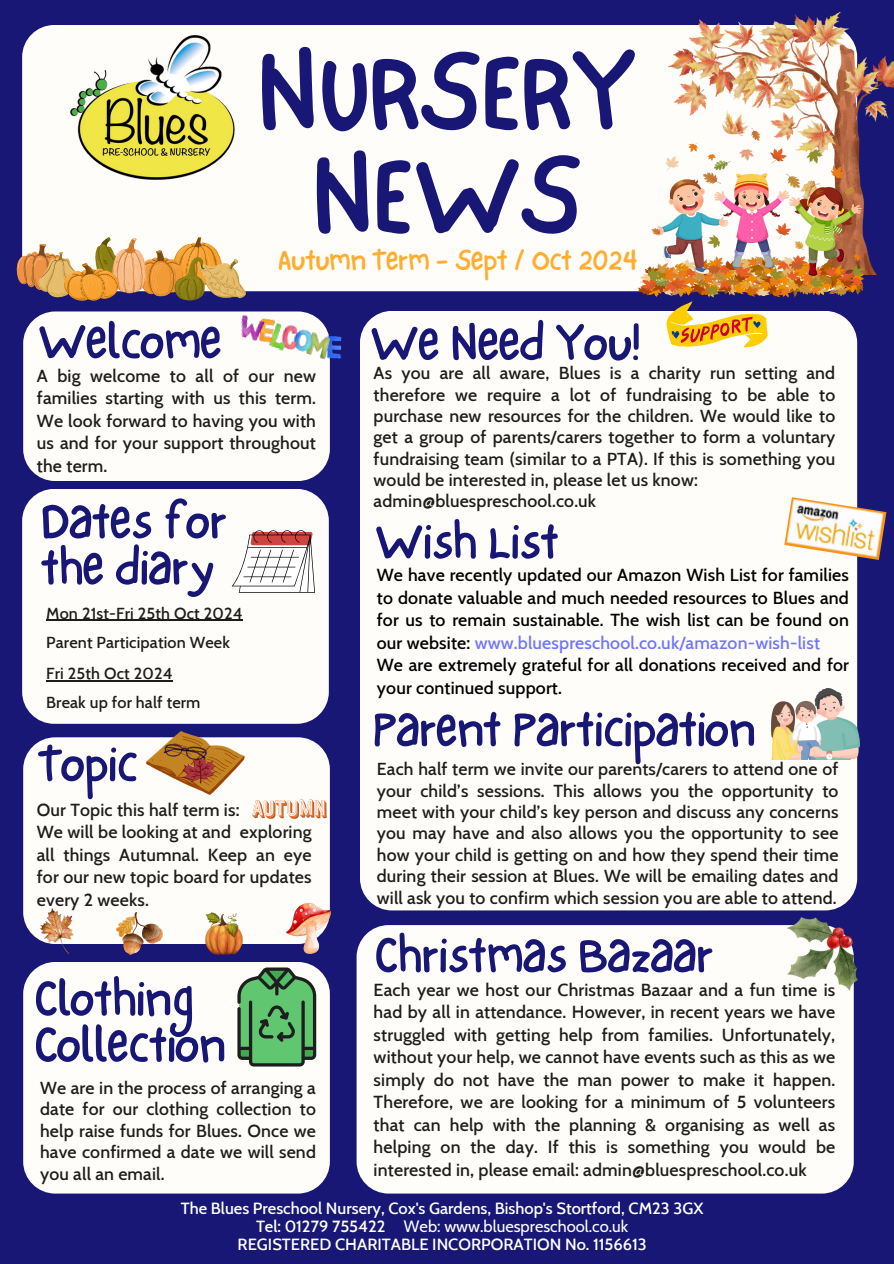
<style>
.page{position:relative;width:894px;height:1264px;background:#fff}
.page>*{position:absolute;margin:0;border:0;box-sizing:border-box;transform-origin:0 0}
.t1{font:115.35px/103.5px "NF One Little Font Regular";letter-spacing:-.025em;color:#181775;text-align:center}
.t2{font:51.75px/46.2px "NF One Little Font Regular";letter-spacing:-.025em;color:#181775}
.t3{font:30px "NF One Little Font Regular";letter-spacing:-.025em;color:#fead31}
.t4{font:500 17.7px/22.5px "Cabin";letter-spacing:.01em;color:#1d1d1b;text-align:justify}
.t5{font:500 17.7px/22.5px "Cabin";letter-spacing:.01em;color:#000}
.t6{font:500 16.5px "Cabin";color:#fff}
.t7{font:16.5px "Cabin";color:#fff}
.t8{font:500 16.2px "Cabin";letter-spacing:.01em;color:#1d1d1b}
.s1{color:#7075ff}
.s2{font-weight:500}
</style>
<div class="page">
<div style="left:0;top:0;width:893px;height:1263px;background:#181775"></div>
<div style="left:22px;top:25px;width:834px;height:266px;background:#fffdfa;border-radius:32px"></div>
<div style="left:360px;top:311px;width:496px;height:599px;background:#fffdfa;border-radius:32px"></div>
<div style="left:22px;top:489px;width:306px;height:234px;background:#fffdfa;border-radius:32px"></div>
<div style="left:356px;top:925px;width:497px;height:268px;background:#fffdfa;border-radius:32px"></div>
<img style="left:70px;top:35px;width:165px;height:145px">
<div style="left:23px;top:962px;width:307px;height:231px;background:#fffdfa;border-radius:32px"></div>
<svg style="left:231px;top:530px;width:84px;height:62px"></svg>
<div style="left:23px;top:311px;width:307px;height:170px;background:#fffdfa;border-radius:32px"></div>
<img style="left:236px;top:311px;width:106px;height:54px">
<div style="left:23px;top:737px;width:307px;height:207px;background:#fffdfa;border-radius:32px"></div>
<img style="left:668px;top:12px;width:225px;height:262px">
<img style="left:638px;top:128px;width:226px;height:170px">
<svg style="left:16px;top:236px;width:231px;height:65px"></svg>
<img style="left:771px;top:688px;width:88px;height:71px">
<img style="left:40px;top:908px;width:34px;height:45px">
<img style="left:117px;top:912px;width:46px;height:42px">
<img style="left:206px;top:912px;width:37px;height:42px">
<img style="left:286px;top:903px;width:44px;height:50px">
<img style="left:146px;top:731px;width:98px;height:63px">
<img style="left:784px;top:497px;width:102px;height:63px">
<img style="left:786px;top:917px;width:70px;height:73px">
<svg style="left:666px;top:301px;width:101px;height:46px"></svg>
<svg style="left:252px;top:799px;width:74px;height:19px"></svg>
<svg style="left:237px;top:967px;width:79px;height:99px;background:#5e9f68"></svg>
<hr style="left:46px;top:680px;width:127px;height:1px;background:#1d1d1b">
<hr style="left:46px;top:619px;width:196px;height:2px;background:#1d1d1b">
<p class="t1" style="left:256px;top:39px;width:382px">NURSERY<br>NEWS</p>
<p class="t3" style="left:277px;top:242px;width:362px">Autumn Term - Sept / Oct 2024</p>
<h2 class="t2" style="left:37px;top:317px;width:186px">Welcome</h2>
<h4 class="t4" style="left:37px;top:364px;width:280px">A big welcome to all of our new families starting with us this term.<br>We look forward to having you with us and for your support throughout the term.</h4>
<p class="t2" style="left:40px;top:497px;width:188px">Dates for the diary</p>
<h2 class="t8" style="left:46px;top:603px;width:198px">Mon 21st-Fri 25th Oct 2024</h2>
<p class="t8" style="left:46px;top:632px;width:185px">Parent Participation Week</p>
<p class="t8" style="left:46px;top:663px;width:128px">Fri 25th Oct 2024</p>
<p class="t8" style="left:46px;top:692px;width:156px">Break up for half term</p>
<p class="t2" style="left:37px;top:740px;width:103px">Topic</p>
<p class="t4" style="left:37px;top:798px;width:276px;text-align:left">Our Topic this half term is:<br>We will be looking at and exploring all things Autumnal. Keep an eye for our new topic board for updates every 2 weeks.</p>
<p class="t2" style="left:33px;top:974px;width:193px">Clothing<br>Collection</p>
<p class="t4" style="left:40px;top:1077px;width:277px;line-height:21.3px">We are in the process of arranging a date for our clothing collection to help raise funds for Blues. Once we have confirmed a date we will send you all an email.</p>
<h2 class="t2" style="left:369px;top:319px;width:274px">We Need You!</h2>
<p class="t4" style="left:373px;top:362px;width:463px;line-height:21.3px">As you are all aware, Blues is a charity run setting and therefore we require a lot of fundraising to be able to purchase new resources for the children. We would like to get a group of parents/carers together to form a voluntary fundraising team (similar to a PTA). If this is something you would be interested in, please let us know:</p>
<p class="t4" style="left:373px;top:490px;width:224px">admin@bluespreschool.co.uk</p>
<p class="t2" style="left:373px;top:518px;width:187px">Wish List</p>
<h2 class="t5" style="left:377px;top:563px;width:473px">We have recently updated our Amazon Wish List for families to donate valuable and much needed resources to Blues and for us to remain sustainable. The wish list can be found on our website: <span class="s1">www.bluespreschool.co.uk/amazon-wish-list </span>We are extremely grateful for all donations received and for your continued support.</h2>
<p class="t2" style="left:372px;top:705px;width:384px">Parent Participation</p>
<p class="t4" style="left:377px;top:758px;width:463px;line-height:21.3px">Each half term we invite our parents/carers to attend one of your child’s sessions. This allows you the opportunity to meet with your child’s key person and discuss any concerns you may have and also allows you the opportunity to see how your child is getting on and how they spend their time during their session at Blues. We will be emailing dates and will ask you to confirm which session you are able to attend.</p>
<p class="t2" style="left:373px;top:931px;width:341px">Christmas Bazaar</p>
<h4 class="t4" style="left:373px;top:978px;width:463px">Each year we host our Christmas Bazaar and a fun time is had by all in attendance. However, in recent years we have struggled with getting help from families. Unfortunately, without your help, we cannot have events such as this as we simply do not have the man power to make it happen.<br>Therefore, we are looking for a minimum of 5 volunteers that can help with the planning &amp; organising as well as helping on the day. If this is something you would be interested in, please email: admin@bluespreschool.co.uk</h4>
<h2 class="t6" style="left:181px;top:1197px;width:524px">The Blues Preschool Nursery, Cox's Gardens, Bishop's Stortford, CM23 3GX</h2>
<h4 class="t7" style="left:256px;top:1215px;width:373px"><span class="s2">Tel: 01279 755422</span> Web: www.bluespreschool.co.uk</h4>
<p class="t6" style="left:237px;top:1233px;width:410px">REGISTERED CHARITABLE INCORPORATION No. 1156613</p>
</div>
